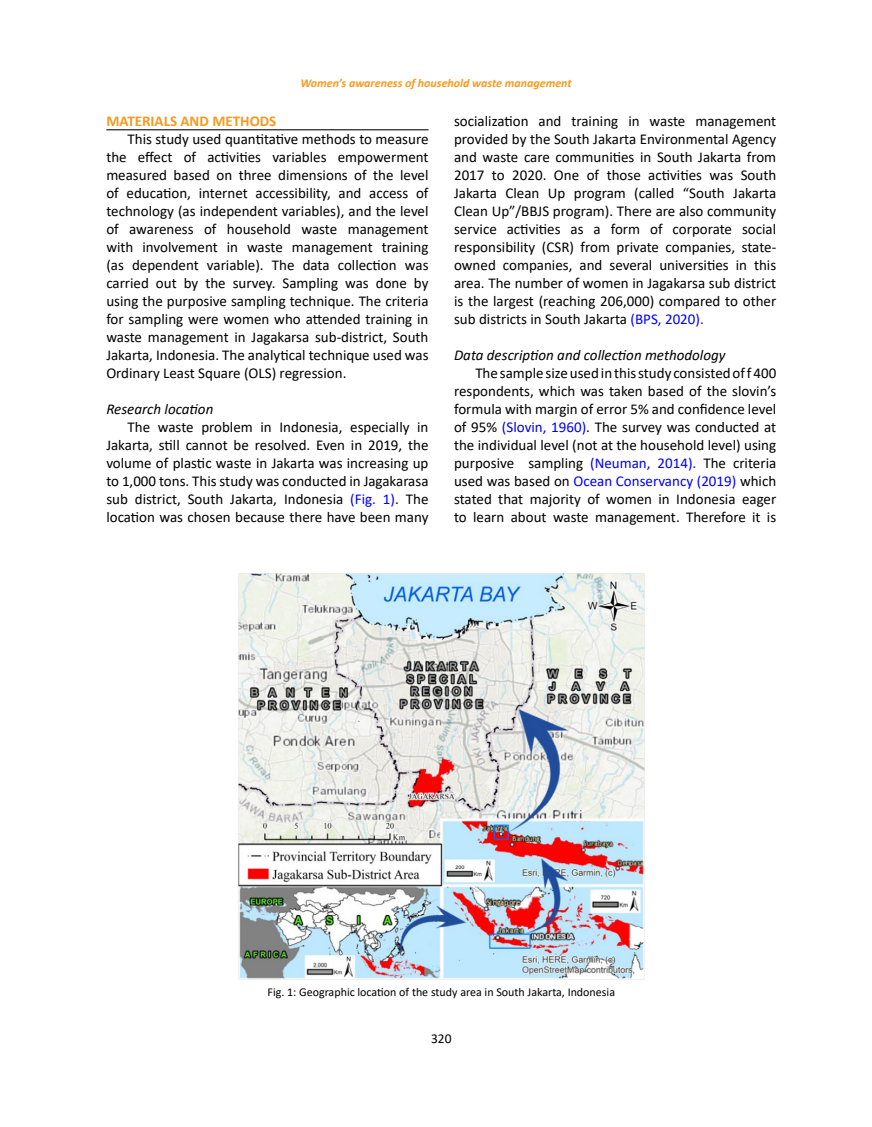
<style>
.page{position:relative;width:872px;height:1127px;background:#fff}
.page>*{position:absolute;margin:0;border:0;box-sizing:border-box;transform-origin:0 0}
.t1{font:15px/18px "Calibri";color:#000;text-align:justify}
.t2{font:italic 15px "Calibri";color:#000}
.t3{font:700 15px "Calibri";color:#f8991d}
.t4{font:13.65px "Calibri";color:#000}
.t5{font:13.5px "Calibri";color:#000}
.t6{font:12px "Calibri";color:#000}
.t7{font:italic 700 12px "Calibri";color:#f8991d}
.s1{color:#00f}
.s2{color:#2f03bd}
</style>
<div class="page">
<hr style="left:106px;top:129px;width:322px;height:1px;background:#000">
<img style="left:238px;top:573px;width:407px;height:407px">
<p class="t7" style="left:300px;top:75px;width:273px">Women’s awareness of household waste management</p>
<p class="t3" style="left:106px;top:110px;width:171px">MATERIALS AND METHODS</p>
<p class="t1" style="left:106px;top:130px;width:324px;text-indent:21px">This study used quantitative methods to measure the effect of activities variables empowerment measured based on three dimensions of the level of education, internet accessibility, and access of technology (as independent variables), and the level of awareness of household waste management with involvement in waste management training (as dependent variable). The data collection was carried out by the survey. Sampling was done by using the purposive sampling technique. The criteria for sampling were women who attended training in waste management in Jagakarsa sub-district, South Jakarta, Indonesia. The analytical technique used was Ordinary Least Square (OLS) regression.</p>
<p class="t2" style="left:106px;top:399px;width:108px">Research location</p>
<p class="t1" style="left:106px;top:418px;width:324px;text-indent:21px">The waste problem in Indonesia, especially in Jakarta, still cannot be resolved. Even in 2019, the volume of plastic waste in Jakarta was increasing up to 1,000 tons. This study was conducted in Jagakarasa sub district, South Jakarta, Indonesia <span class="s1">(Fig. 1)</span>. The location was chosen because there have been many</p>
<p class="t1" style="left:454px;top:112px;width:324px">socialization and training in waste management provided by the South Jakarta Environmental Agency and waste care communities in South Jakarta from 2017 to 2020. One of those activities was South Jakarta Clean Up program (called “South Jakarta Clean Up”/BBJS program). There are also community service activities as a form of corporate social responsibility (CSR) from private companies, state&shy;owned companies, and several universities in this area. The number of women in Jagakarsa sub district is the largest (reaching 206,000) compared to other sub districts in South Jakarta <span class="s1">(BPS, 2020)</span><span class="s2">.</span></p>
<p class="t2" style="left:454px;top:345px;width:273px">Data description and collection methodology</p>
<p class="t1" style="left:454px;top:364px;width:324px;text-indent:21px">The sample size used in this study consisted of f 400 respondents, which was taken based of the slovin’s formula with margin of error 5% and confidence level of 95% <span class="s1">(Slovin, 1960)</span>. The survey was conducted at the individual level (not at the household level) using purposive sampling <span class="s1">(Neuman, 2014).</span> The criteria used was based on <span class="s1">Ocean Conservancy (2019)</span> which stated that majority of women in Indonesia eager to learn about waste management. Therefore it is</p>
<p class="t6" style="left:267px;top:983px;width:349px">Fig. 1: Geographic location of the study area in South Jakarta, Indonesia</p>
<p class="t4" style="left:243px;top:986px;width:398px">Fig. 1: Geographic location of the study area in South Jakarta, Indonesia</p>
<p class="t5" style="left:431px;top:1029px;width:22px">320</p>
</div>
